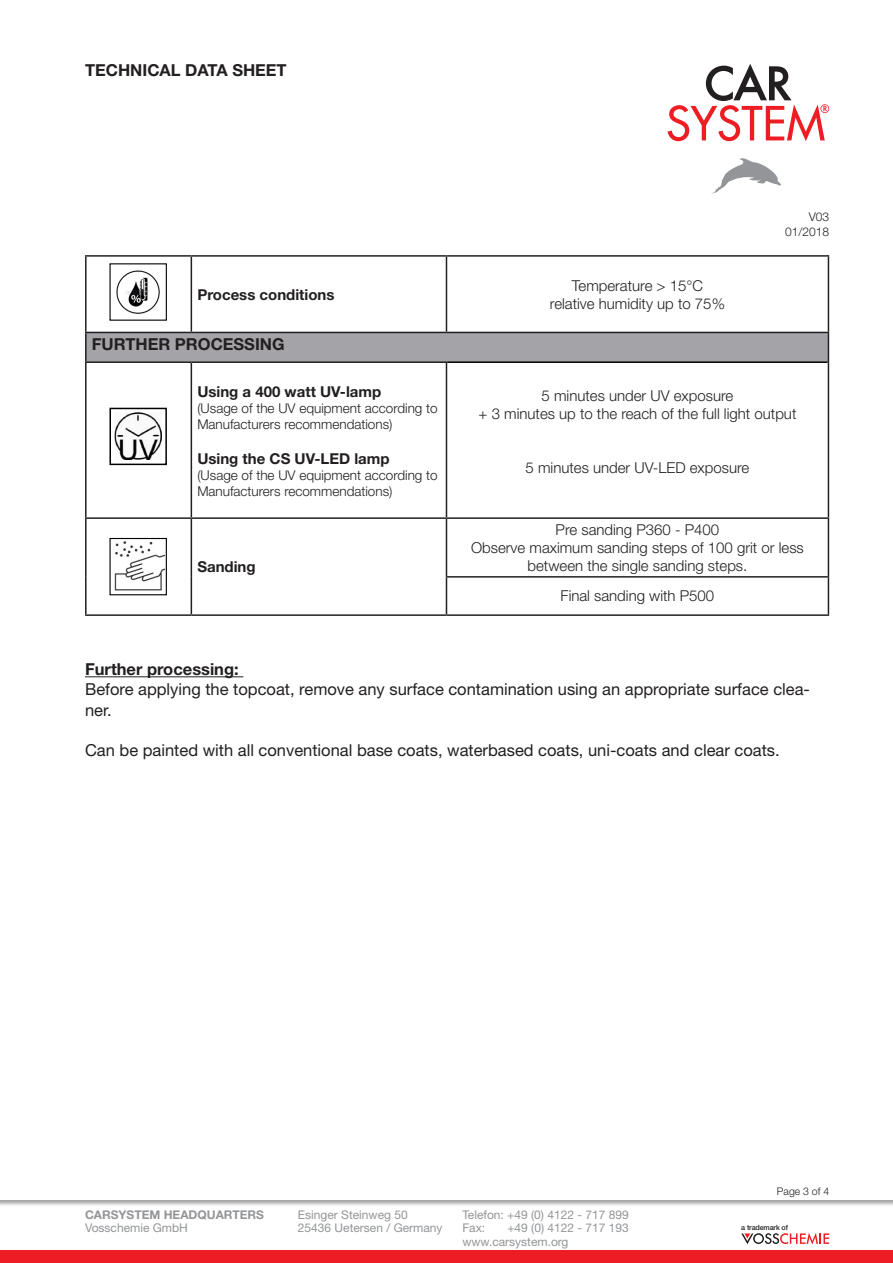
<style>
.page{position:relative;width:893px;height:1263px;background:#fff}
.page>*{position:absolute;margin:0;border:0;box-sizing:border-box;transform-origin:0 0}
.t1{font:16.5px/20.2px "Helvetica Neue LT Pro";color:#231f20}
.t2{font:700 16.5px "Helvetica Neue LT Pro";color:#231f20}
.t3{font:300 15px/18px "Helvetica Neue LT Pro";color:#231f20;text-align:center}
.t4{font:700 15px "Helvetica Neue LT Pro";color:#231f20}
.t5{font:300 13.5px/16.2px "Helvetica Neue LT Pro";color:#231f20}
.AdressBlock{font:12px "Helvetica Neue LT Pro";color:#939598}
.AdressBlock_Head{font:700 12px "Helvetica Neue LT Pro";color:#939598}
.t6{font:300 12px "Helvetica Neue LT Pro";color:#231f20}
.t7{font:300 10.5px "Helvetica Neue LT Pro";color:#231f20}
.t8{font:500 7.2px "Helvetica Neue LT Pro";letter-spacing:-.02em;color:#231f20}
</style>
<div class="page">
<svg style="left:668px;top:64px;width:161px;height:77px"></svg>
<svg style="left:711px;top:158px;width:70px;height:36px"></svg>
<div style="left:0;top:1198px;width:893px;height:65px;background:#231f20;opacity:.4"></div>
<div style="left:0;top:1250px;width:893px;height:13px;background:#ee1d23"></div>
<svg style="left:741px;top:1233px;width:88px;height:11px"></svg>
<svg style="left:87px;top:257px;width:741px;height:357px"></svg>
<div style="left:86px;top:332px;width:742px;height:30px;background:#a4a4a8"></div>
<svg style="left:447px;top:363px;width:381px;height:251px"></svg>
<hr style="left:85px;top:255px;width:106px;height:2px;background:#231f20">
<hr style="left:85px;top:257px;width:2px;height:75px;background:#231f20">
<hr style="left:191px;top:255px;width:255px;height:2px;background:#231f20">
<hr style="left:191px;top:257px;width:1px;height:75px;background:#231f20">
<hr style="left:446px;top:255px;width:383px;height:2px;background:#231f20">
<hr style="left:446px;top:257px;width:1px;height:75px;background:#231f20">
<hr style="left:828px;top:257px;width:1px;height:75px;background:#231f20">
<hr style="left:85px;top:363px;width:2px;height:154px;background:#231f20">
<hr style="left:191px;top:363px;width:1px;height:154px;background:#231f20">
<hr style="left:446px;top:363px;width:1px;height:154px;background:#231f20">
<hr style="left:828px;top:362px;width:1px;height:155px;background:#231f20">
<hr style="left:85px;top:517px;width:106px;height:2px;background:#231f20">
<hr style="left:85px;top:519px;width:2px;height:58px;background:#231f20">
<hr style="left:191px;top:517px;width:255px;height:2px;background:#231f20">
<hr style="left:191px;top:519px;width:1px;height:58px;background:#231f20">
<hr style="left:446px;top:517px;width:383px;height:2px;background:#231f20">
<hr style="left:446px;top:519px;width:1px;height:57px;background:#231f20">
<hr style="left:828px;top:519px;width:1px;height:57px;background:#231f20">
<hr style="left:85px;top:577px;width:2px;height:37px;background:#231f20">
<hr style="left:191px;top:577px;width:1px;height:37px;background:#231f20">
<hr style="left:446px;top:576px;width:383px;height:2px;background:#231f20">
<hr style="left:446px;top:578px;width:1px;height:36px;background:#231f20">
<hr style="left:828px;top:578px;width:1px;height:36px;background:#231f20">
<hr style="left:85px;top:614px;width:106px;height:2px;background:#231f20">
<hr style="left:191px;top:614px;width:255px;height:2px;background:#231f20">
<hr style="left:446px;top:614px;width:383px;height:2px;background:#231f20">
<hr style="left:85px;top:332px;width:106px;height:1px;background:#231f20">
<hr style="left:85px;top:333px;width:2px;height:28px;background:#231f20">
<hr style="left:191px;top:332px;width:255px;height:1px;background:#231f20">
<hr style="left:446px;top:332px;width:383px;height:1px;background:#231f20">
<svg style="left:828px;top:333px;width:1px;height:29px"></svg>
<hr style="left:85px;top:361px;width:106px;height:2px;background:#231f20">
<hr style="left:191px;top:361px;width:256px;height:2px;background:#231f20">
<hr style="left:447px;top:361px;width:381px;height:2px;background:#000002">
<hr style="left:85px;top:676px;width:158px;height:1px;background:#231f20">
<svg style="left:109px;top:407px;width:59px;height:59px"></svg>
<img style="left:114px;top:412px;width:47px;height:47px">
<svg style="left:109px;top:263px;width:58px;height:58px"></svg>
<img style="left:113px;top:267px;width:51px;height:50px">
<svg style="left:109px;top:537px;width:58px;height:59px"></svg>
<img style="left:112px;top:541px;width:53px;height:50px">
<p class="t2" style="left:85px;top:59px;width:203px">TECHNICAL DATA SHEET</p>
<p class="t6" style="left:809px;top:210px;width:22px">V03</p>
<p class="t6" style="left:785px;top:224px;width:46px">01/2018</p>
<p class="t4" style="left:197px;top:285px;width:139px">Process conditions</p>
<p class="t3" style="left:550px;top:276px;width:177px">Temperature &gt; 15°C relative humidity up to 75%</p>
<p class="t2" style="left:92px;top:334px;width:194px">FURTHER PROCESSING</p>
<p class="t4" style="left:197px;top:382px;width:185px">Using a 400 watt UV-lamp</p>
<p class="t5" style="left:197px;top:400px;width:242px">(Usage of the UV equipment according to<br>Manufacturers recommendations)</p>
<p class="t4" style="left:197px;top:449px;width:194px">Using the CS UV-LED lamp</p>
<p class="t5" style="left:197px;top:466px;width:242px">(Usage of the UV equipment according to<br>Manufacturers recommendations)</p>
<p class="t3" style="left:542px;top:386px;width:193px">5 minutes under UV exposure</p>
<p class="t3" style="left:478px;top:404px;width:319px">+ 3 minutes up to the reach of the full light output</p>
<p class="t3" style="left:526px;top:458px;width:225px">5 minutes under UV-LED exposure</p>
<p class="t4" style="left:197px;top:557px;width:60px">Sanding</p>
<p class="t3" style="left:556px;top:520px;width:165px">Pre sanding P360 - P400</p>
<p class="t3" style="left:471px;top:538px;width:334px">Observe maximum sanding steps of 100 grit or less</p>
<p class="t3" style="left:528px;top:556px;width:221px">between the single sanding steps.</p>
<p class="t3" style="left:561px;top:587px;width:155px">Final sanding with P500</p>
<p class="t2" style="left:85px;top:659px;width:155px">Further processing:</p>
<p class="t1" style="left:85px;top:679px;width:726px">Before applying the topcoat, remove any surface contamination using an appropriate surface clea&shy;ner.</p>
<p class="t1" style="left:85px;top:740px;width:696px">Can be painted with all conventional base coats, waterbased coats, uni-coats and clear coats.</p>
<p class="AdressBlock_Head" style="left:85px;top:1207px;width:180px">CARSYSTEM HEADQUARTERS</p>
<p class="AdressBlock" style="left:85px;top:1221px;width:104px">Vosschemie GmbH</p>
<p class="AdressBlock" style="left:298px;top:1207px;width:111px">Esinger Steinweg 50</p>
<p class="AdressBlock" style="left:298px;top:1221px;width:146px">25436 Uetersen / Germany</p>
<p class="AdressBlock" style="left:462px;top:1207px;width:168px">Telefon: +49 (0) 4122 - 717 899</p>
<p class="AdressBlock" style="left:462px;top:1221px;width:24px">Fax:</p>
<p class="AdressBlock" style="left:507px;top:1221px;width:123px">+49 (0) 4122 - 717 193</p>
<p class="AdressBlock" style="left:462px;top:1234px;width:108px">www.carsystem.org</p>
<p class="t7" style="left:777px;top:1184px;width:54px">Page 3 of 4</p>
<p class="t8" style="left:741px;top:1223px;width:48px">a trademark of</p>
</div>
